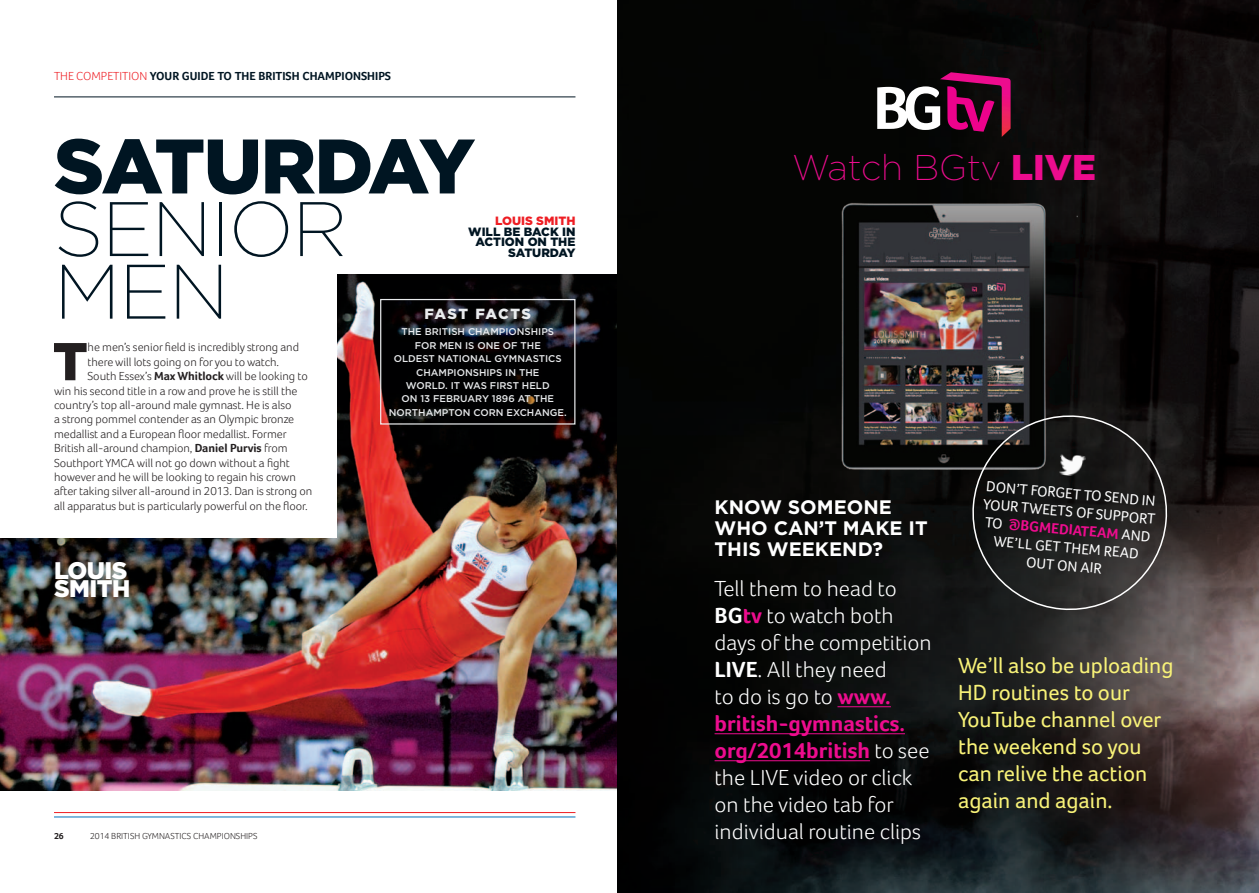
<style>
.page{position:relative;width:1259px;height:893px;background:#fff}
.page>*{position:absolute;margin:0;border:0;box-sizing:border-box;transform-origin:0 0}
.t1{font:200 77.1px "Gotham";letter-spacing:-.02em;color:#001522}
.t2{font:900 77.1px "Gotham";letter-spacing:-.035em;color:#001522}
.t3{font:900 53.1px "Gotham";color:#231f20}
.t4{font:200 35.85px "Gotham";letter-spacing:-.005em;color:#ed0c8e}
.t5{font:900 24px "Gotham";letter-spacing:-.02em;color:#fff}
.t6{font:300 22.5px/27px "Foco";color:#fff}
.t7{font:22.5px/27px "Foco";color:#f8f278}
.t8{font:700 19.5px/21px "Gotham";color:#fff}
.t9{font:15px/18px "Foco";color:#fff;text-align:center}
.t10{font:900 14.7px "Gotham";letter-spacing:.09em;color:#f5f7f9}
.t11{font:300 12px "Foco";letter-spacing:-.005em;color:#231f20}
.t12{font:700 12px "Foco";color:#001522}
.t13{font:900 12px/10.5px "Gotham";color:#001522;text-align:right}
.t14{font:500 9.75px/13.5px "Gotham";color:#f5f7f9;text-align:center}
.t15{font:300 9px "Foco";color:#231f20}
.t16{font:700 9px "Foco";color:#231f20}
.s1{font-weight:300;color:#ee1d23}
.s2{color:#ee1d23}
.s3{font-weight:700}
.s4{font-weight:900}
.s5{font-weight:700;color:#ed0c8e}
</style>
<div class="page">
<img style="left:0;top:274px;width:617px;height:517px">
<div style="left:0;top:132px;width:336px;height:406px;background:#fff"></div>
<hr style="left:54px;top:97px;width:521px;height:1px;background:#001522">
<hr style="left:54px;top:812px;width:521px;height:1px;background:#ee1d23">
<hr style="left:54px;top:817px;width:521px;height:1px;background:#0071bb">
<div style="left:360px;top:278px;width:242px;height:173px;background:#231f20;opacity:.25"></div>
<div style="left:380px;top:299px;width:195px;height:126px;border:1px solid #f5f7f9"></div>
<img style="left:617px;top:0;width:642px;height:893px">
<svg style="left:877px;top:72px;width:134px;height:65px"></svg>
<img style="left:811px;top:198px;width:266px;height:276px">
<hr style="left:837px;top:706px;width:54px;height:1px;background:#ed0c8e">
<hr style="left:714px;top:733px;width:191px;height:1px;background:#ed0c8e">
<hr style="left:714px;top:760px;width:156px;height:1px;background:#ed0c8e">
<svg style="left:967px;top:410px;width:205px;height:204px;background:#262525"></svg>
<p class="t12" style="left:54px;top:68px;width:339px"><span class="s1">THE COMPETITION</span> YOUR GUIDE TO THE BRITISH CHAMPIONSHIPS</p>
<p class="t2" style="left:54px;top:113px;width:422px">SATURDAY</p>
<p class="t1" style="left:54px;top:181px;width:295px">SENIOR</p>
<p class="t1" style="left:54px;top:243px;width:177px">MEN</p>
<p class="t13" style="left:468px;top:216px;width:109px"><span class="s2">LOUIS SMITH<br></span>WILL BE BACK IN<br>ACTION ON THE<br>SATURDAY</p>
<p class="t10" style="left:424px;top:304px;width:108px">FAST FACTS</p>
<p class="t14" style="left:389px;top:325px;width:179px">THE BRITISH CHAMPIONSHIPS<br>FOR MEN IS ONE OF THE<br>OLDEST NATIONAL GYMNASTICS<br>CHAMPIONSHIPS IN THE<br>WORLD. IT WAS FIRST HELD<br>ON 13 FEBRUARY 1896 AT THE<br>NORTHAMPTON CORN EXCHANGE.</p>
<p class="t3" style="left:53px;top:325px;width:37px">T</p>
<p class="t11" style="left:88px;top:340px;width:213px">he men’s senior field is incredibly strong and</p>
<p class="t11" style="left:88px;top:355px;width:193px">there will lots going on for you to watch.</p>
<p class="t11" style="left:88px;top:369px;width:222px">South Essex’s <span class="s3">Max Whitlock</span> will be looking to</p>
<p class="t11" style="left:54px;top:384px;width:245px">win his second title in a row and prove he is still the</p>
<p class="t11" style="left:54px;top:398px;width:239px">country’s top all-around male gymnast. He is also</p>
<p class="t11" style="left:54px;top:412px;width:242px">a strong pommel contender as an Olympic bronze</p>
<p class="t11" style="left:54px;top:427px;width:234px">medallist and a European floor medallist. Former</p>
<p class="t11" style="left:54px;top:441px;width:235px">British all-around champion, <span class="s3">Daniel Purvis</span> from</p>
<p class="t11" style="left:54px;top:456px;width:237px">Southport YMCA will not go down without a fight</p>
<p class="t11" style="left:54px;top:470px;width:243px">however and he will be looking to regain his crown</p>
<p class="t11" style="left:54px;top:484px;width:260px">after taking silver all-around in 2013. Dan is strong on</p>
<p class="t11" style="left:54px;top:499px;width:255px">all apparatus but is particularly powerful on the floor.</p>
<p class="t5" style="left:54px;top:554px;width:75px">LOUIS</p>
<p class="t5" style="left:54px;top:572px;width:78px">SMITH</p>
<p class="t16" style="left:54px;top:831px;width:11px">26</p>
<p class="t15" style="left:90px;top:831px;width:169px">2014 BRITISH GYMNASTICS CHAMPIONSHIPS</p>
<p class="t4" style="left:792px;top:145px;width:305px">Watch BGtv <span class="s4">LIVE</span></p>
<p class="t8" style="left:714px;top:496px;width:215px">KNOW SOMEONE<br>WHO CAN’T MAKE IT<br>THIS WEEKEND?</p>
<p class="t6" style="left:714px;top:575px;width:219px">Tell them to head to<br><span class="s3">BG</span><span class="s5">tv</span> to watch both days of the competition<br><span class="s3">LIVE</span>. All they need<br>to do is go to <span class="s5">www. british-gymnastics. org/2014british</span> to see the LIVE video or click on the video tab for individual routine clips</p>
<p class="t9" style="left:985px;top:477px;width:174px;rotate:5deg">DON’T FORGET TO SEND IN<br>YOUR TWEETS OF SUPPORT<br>TO <span class="s5">@BGMEDIATEAM</span> AND<br>WE’LL GET THEM READ<br>OUT ON AIR</p>
<p class="t7" style="left:958px;top:652px;width:217px">We’ll also be uploading<br>HD routines to our<br>YouTube channel over the weekend so you can relive the action again and again.</p>
</div>
